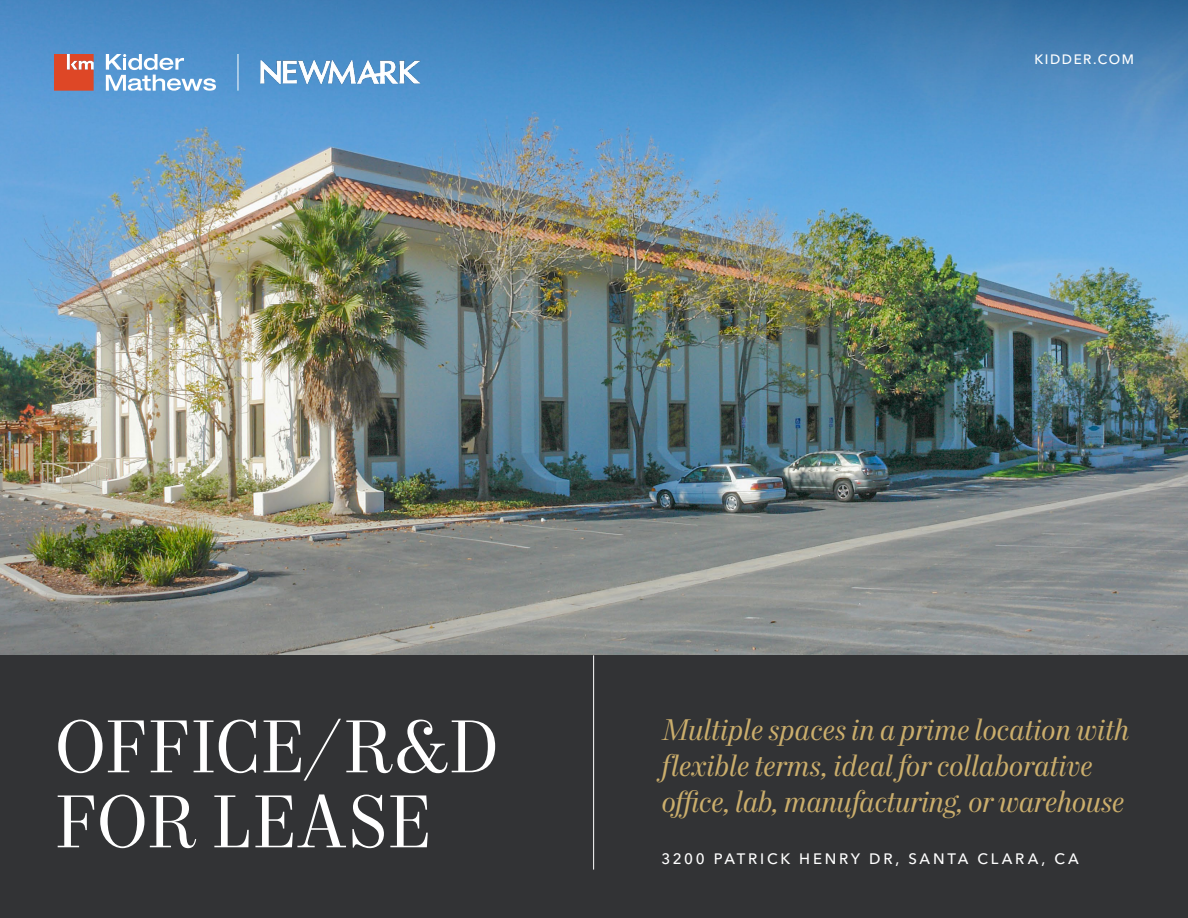
<style>
.page{position:relative;width:1188px;height:918px;background:#fff}
.page>*{position:absolute;margin:0;border:0;box-sizing:border-box;transform-origin:0 0}
.t1{font:75px/75px "Mort Modern 08";letter-spacing:-.015em;color:#fff}
.t2{font:italic 30px/36px "Mort Modern 08";letter-spacing:-.015em;color:#cbae6c}
.t3{font:500 15px "Avenir Next LT Pro";letter-spacing:.185em;color:#fff}
.t4{font:500 13.5px "Avenir Next LT Pro";letter-spacing:.11em;color:#fff}
</style>
<div class="page">
<img style="left:0;top:239px;width:1188px;height:416px">
<img style="left:0;top:0;width:1188px;height:239px">
<div style="left:0;top:655px;width:1188px;height:263px;background:#323335"></div>
<hr style="left:593px;top:655px;width:1px;height:215px;background:#fff">
<img style="left:260px;top:60px;width:162px;height:25px">
<hr style="left:238px;top:54px;width:1px;height:37px;background:#fff">
<svg style="left:106px;top:54px;width:110px;height:37px"></svg>
<svg style="left:54px;top:54px;width:40px;height:37px"></svg>
<p class="t4" style="left:1034px;top:51px;width:101px">KIDDER.COM</p>
<h1 class="t1" style="left:54px;top:713px;width:447px">OFFICE/R&amp;D<br>FOR LEASE</h1>
<p class="t2" style="left:662px;top:714px;width:470px">Multiple spaces in a prime location with flexible terms, ideal for collaborative office, lab, manufacturing, or warehouse</p>
<p class="t3" style="left:662px;top:850px;width:419px">3200 PATRICK HENRY DR, SANTA CLARA, CA</p>
</div>
